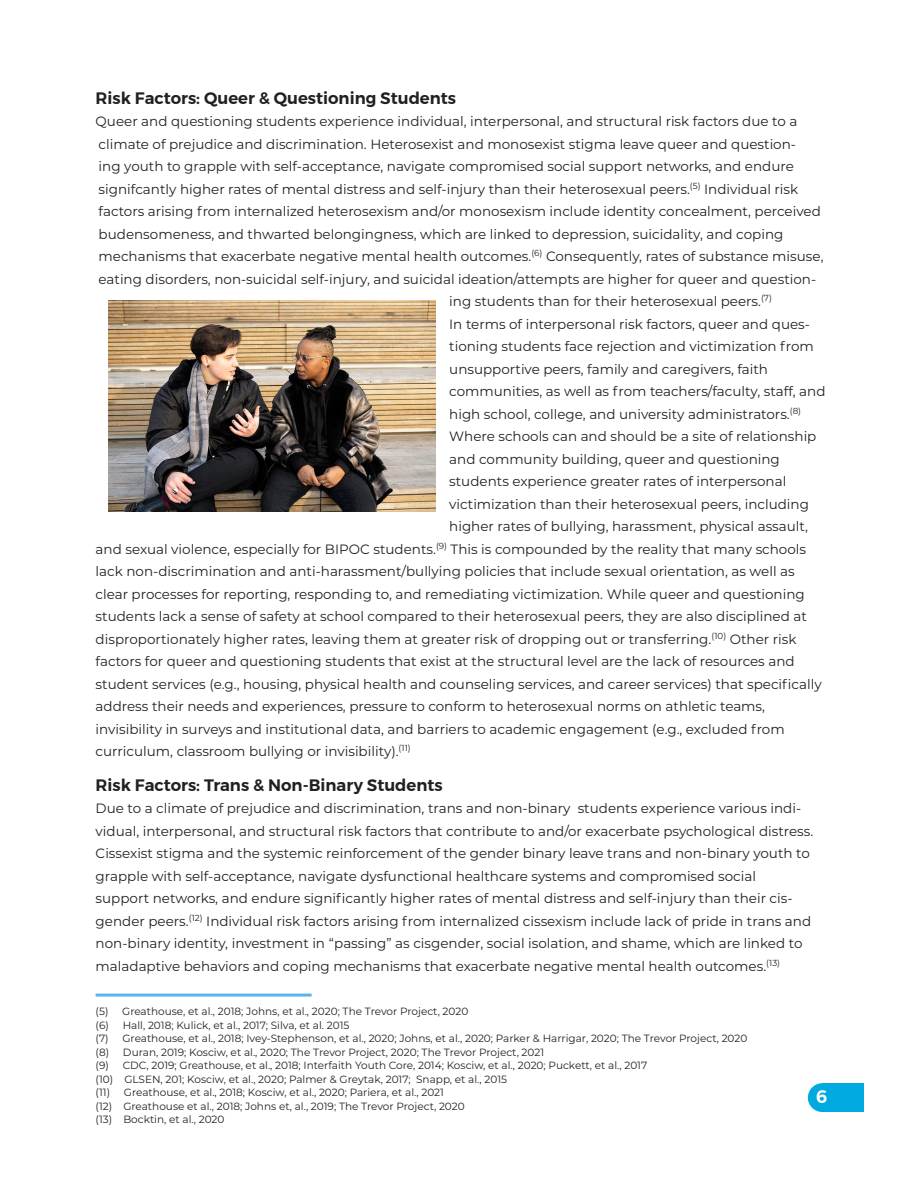
<style>
.page{position:relative;width:918px;height:1188px;background:#fff}
.page>*{position:absolute;margin:0;border:0;box-sizing:border-box;transform-origin:0 0}
.t1{font:600 18px "Montserrat";color:#fff}
.t2{font:600 16.5px "Montserrat";color:#231f20}
.t3{font:13.5px/22.5px "Montserrat";color:#231f20}
.foots{font:10.5px "Montserrat";color:#231f20}
</style>
<div class="page">
<div style="left:822px;top:1083px;width:42px;height:29px;background:#00a9e0"></div>
<div style="left:808px;top:1083px;width:29px;height:29px;background:#00a9e0;border-radius:50%"></div>
<hr style="left:96px;top:994px;width:216px;height:3px;background:#5bb5e6">
<img style="left:108px;top:300px;width:328px;height:211px">
<p class="t2" style="left:96px;top:85px;width:362px">Risk Factors: Queer &amp; Questioning Students</p>
<p class="t3" style="left:96px;top:110px;width:703px">Queer and questioning students experience individual, interpersonal, and structural risk factors due to a</p>
<p class="t3" style="left:99px;top:132px;width:699px">climate of prejudice and discrimination. Heterosexist and monosexist stigma leave queer and question-</p>
<p class="t3" style="left:99px;top:155px;width:697px">ing youth to grapple with self-acceptance, navigate compromised social support networks, and endure</p>
<p class="t3" style="left:99px;top:177px;width:701px">signifcantly higher rates of mental distress and self-injury than their heterosexual peers.<sup>(5)</sup> Individual risk</p>
<p class="t3" style="left:99px;top:200px;width:724px">factors arising from internalized heterosexism and/or monosexism include identity concealment, perceived</p>
<p class="t3" style="left:99px;top:222px;width:686px">budensomeness, and thwarted belongingness, which are linked to depression, suicidality, and coping</p>
<p class="t3" style="left:99px;top:245px;width:726px">mechanisms that exacerbate negative mental health outcomes.<sup>(6)</sup> Consequently, rates of substance misuse,</p>
<p class="t3" style="left:99px;top:267px;width:719px">eating disorders, non-suicidal self-injury, and suicidal ideation/attempts are higher for queer and question-</p>
<p class="t3" style="left:449px;top:290px;width:324px">ing students than for their heterosexual peers.<sup>(7)</sup></p>
<p class="t3" style="left:449px;top:312px;width:366px">In terms of interpersonal risk factors, queer and ques&shy;tioning students face rejection and victimization from unsupportive peers, family and caregivers, faith</p>
<p class="t3" style="left:449px;top:380px;width:378px">communities, as well as from teachers/faculty, staff, and high school, college, and university administrators.<sup>(8)<br></sup>Where schools can and should be a site of relationship and community building, queer and questioning</p>
<p class="t3" style="left:449px;top:470px;width:339px">students experience greater rates of interpersonal</p>
<p class="t3" style="left:449px;top:492px;width:361px">victimization than their heterosexual peers, including</p>
<p class="t3" style="left:449px;top:515px;width:360px">higher rates of bullying, harassment, physical assault,</p>
<p class="t3" style="left:96px;top:537px;width:712px">and sexual violence, especially for BIPOC students.<sup>(9)</sup> This is compounded by the reality that many schools</p>
<p class="t3" style="left:96px;top:560px;width:701px">lack non-discrimination and anti-harassment/bullying policies that include sexual orientation, as well as</p>
<p class="t3" style="left:96px;top:582px;width:711px">clear processes for reporting, responding to, and remediating victimization. While queer and questioning</p>
<p class="t3" style="left:96px;top:605px;width:713px">students lack a sense of safety at school compared to their heterosexual peers, they are also disciplined at</p>
<p class="t3" style="left:96px;top:627px;width:702px">disproportionately higher rates, leaving them at greater risk of dropping out or transferring.<sup>(10)</sup> Other risk</p>
<p class="t3" style="left:96px;top:650px;width:701px">factors for queer and questioning students that exist at the structural level are the lack of resources and</p>
<p class="t3" style="left:96px;top:672px;width:728px">student services (e.g., housing, physical health and counseling services, and career services) that specifically</p>
<p class="t3" style="left:96px;top:695px;width:671px">address their needs and experiences, pressure to conform to heterosexual norms on athletic teams,</p>
<p class="t3" style="left:96px;top:717px;width:691px">invisibility in surveys and institutional data, and barriers to academic engagement (e.g., excluded from</p>
<p class="t3" style="left:96px;top:740px;width:317px">curriculum, classroom bullying or invisibility).<sup>(11)</sup></p>
<p class="t2" style="left:96px;top:772px;width:349px">Risk Factors: Trans &amp; Non-Binary Students</p>
<p class="t3" style="left:96px;top:797px;width:719px">Due to a climate of prejudice and discrimination, trans and non-binary students experience various indi&shy;vidual, interpersonal, and structural risk factors that contribute to and/or exacerbate psychological distress.<br>Cissexist stigma and the systemic reinforcement of the gender binary leave trans and non-binary youth to grapple with self-acceptance, navigate dysfunctional healthcare systems and compromised social</p>
<p class="t3" style="left:96px;top:887px;width:717px">support networks, and endure significantly higher rates of mental distress and self-injury than their cis&shy;gender peers.<sup>(12)</sup> Individual risk factors arising from internalized cissexism include lack of pride in trans and non-binary identity, investment in “passing” as cisgender, social isolation, and shame, which are linked to maladaptive behaviors and coping mechanisms that exacerbate negative mental health outcomes.<sup>(13)</sup></p>
<p class="foots" style="left:96px;top:1004px;width:374px">(5) Greathouse, et al., 2018; Johns, et al., 2020; The Trevor Project, 2020</p>
<p class="foots" style="left:96px;top:1018px;width:255px">(6) Hall, 2018; Kulick, et al., 2017; Silva, et al. 2015</p>
<p class="foots" style="left:96px;top:1031px;width:653px">(7) Greathouse, et al., 2018; Ivey-Stephenson, et al., 2020; Johns, et al., 2020; Parker &amp; Harrigar, 2020; The Trevor Project, 2020</p>
<p class="foots" style="left:96px;top:1045px;width:450px">(8) Duran, 2019; Kosciw, et al., 2020; The Trevor Project, 2020; The Trevor Project, 2021</p>
<p class="foots" style="left:96px;top:1058px;width:553px">(9) CDC, 2019; Greathouse, et al., 2018; Interfaith Youth Core, 2014; Kosciw, et al., 2020; Puckett, et al., 2017</p>
<p class="foots" style="left:96px;top:1072px;width:413px">(10) GLSEN, 201; Kosciw, et al., 2020; Palmer &amp; Greytak, 2017; Snapp, et al., 2015</p>
<p class="foots" style="left:96px;top:1085px;width:16px">(11)</p>
<p class="foots" style="left:124px;top:1085px;width:322px">Greathouse, et al., 2018; Kosciw, et al., 2020; Pariera, et al., 2021</p>
<p class="foots" style="left:96px;top:1099px;width:371px">(12) Greathouse et al., 2018; Johns et, al., 2019; The Trevor Project, 2020</p>
<p class="foots" style="left:96px;top:1112px;width:130px">(13) Bocktin, et al., 2020</p>
<p class="t1" style="left:816px;top:1083px;width:13px">6</p>
</div>
